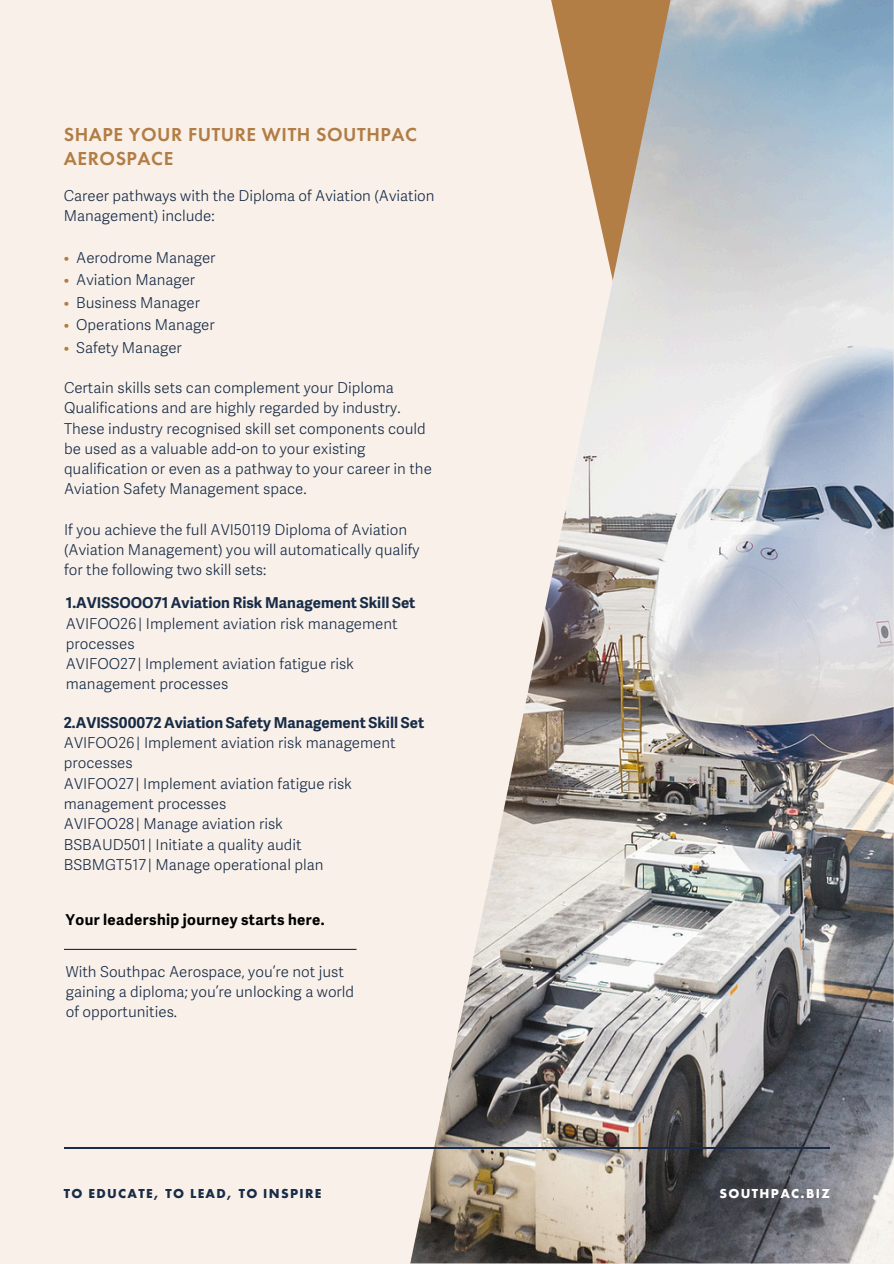
<style>
.page{position:relative;width:894px;height:1264px;background:#fff}
.page>*{position:absolute;margin:0;border:0;box-sizing:border-box;transform-origin:0 0}
.t1{font:600 19.5px/23.7px "Futura PT";letter-spacing:.03em;color:#b27d45}
.t2{font:300 15px/20.2px "Adelle Sans";color:#182c48}
.t3{font:700 15px "Adelle Sans";letter-spacing:.025em;color:#000}
.t4{font:700 13.5px "Futura PT";letter-spacing:.1em;color:#182c48}
.t5{font:700 13.5px "Futura PT";letter-spacing:.1em;color:#fff}
.s1{color:#b27d45}
.s2{color:#b27e46}
.s3{font-weight:700}
</style>
<div class="page">
<div style="left:0;top:0;width:893px;height:1263px;background:#f9f1e9"></div>
<img style="left:410px;top:0;width:483px;height:1263px">
<hr style="left:64px;top:1147px;width:765px;height:1px;background:#182c48">
<hr style="left:64px;top:948px;width:292px;height:2px;background:#172c48">
<h3 class="t1" style="left:64px;top:122px;width:354px">SHAPE YOUR FUTURE WITH SOUTHPAC<br>AEROSPACE</h3>
<h3 class="t2" style="left:64px;top:187px;width:372px">Career pathways with the Diploma of Aviation (Aviation<br>Management) include:</h3>
<h3 class="t2" style="left:64px;top:249px;width:153px"><span class="s1">•</span> Aerodrome Manager</h3>
<h3 class="t2" style="left:64px;top:271px;width:133px"><span class="s1">•</span> Aviation Manager</h3>
<h3 class="t2" style="left:64px;top:294px;width:138px"><span class="s1">•</span> Business Manager</h3>
<h3 class="t2" style="left:64px;top:316px;width:152px"><span class="s1">•</span> Operations Manager</h3>
<h3 class="t2" style="left:64px;top:339px;width:119px"><span class="s2">•</span> Safety Manager</h3>
<p class="t2" style="left:64px;top:379px;width:369px">Certain skills sets can complement your Diploma Qualifications and are highly regarded by industry.<br>These industry recognised skill set components could be used as a valuable add-on to your existing qualification or even as a pathway to your career in the Aviation Safety Management space.</p>
<p class="t2" style="left:64px;top:521px;width:357px">If you achieve the full AVI50119 Diploma of Aviation (Aviation Management) you will automatically qualify for the following two skill sets:</p>
<h3 class="t2" style="left:66px;top:594px;width:351px"><span class="s3">1.AVISSOOO71 Aviation Risk Management Skill Set </span>AVIFOO26| Implement aviation risk management processes<br>AVIFOO27| Implement aviation fatigue risk management processes</h3>
<p class="t2" style="left:64px;top:714px;width:362px"><span class="s3">2.AVISS00072 Aviation Safety Management Skill Set </span>AVIFOO26| Implement aviation risk management processes<br>AVIFOO27| Implement aviation fatigue risk management processes<br>AVIFOO28| Manage aviation risk<br>BSBAUD501 | Initiate a quality audit<br>BSBMGT517| Manage operational plan</p>
<h2 class="t3" style="left:66px;top:914px;width:260px">Your leadership journey starts here.</h2>
<h3 class="t2" style="left:66px;top:962px;width:290px">With Southpac Aerospace, you’re not just gaining a diploma; you’re unlocking a world of opportunities.</h3>
<h3 class="t4" style="left:64px;top:1184px;width:259px">TO EDUCATE, TO LEAD, TO INSPIRE</h3>
<h3 class="t5" style="left:719px;top:1185px;width:112px">SOUTHPAC.BIZ</h3>
</div>
